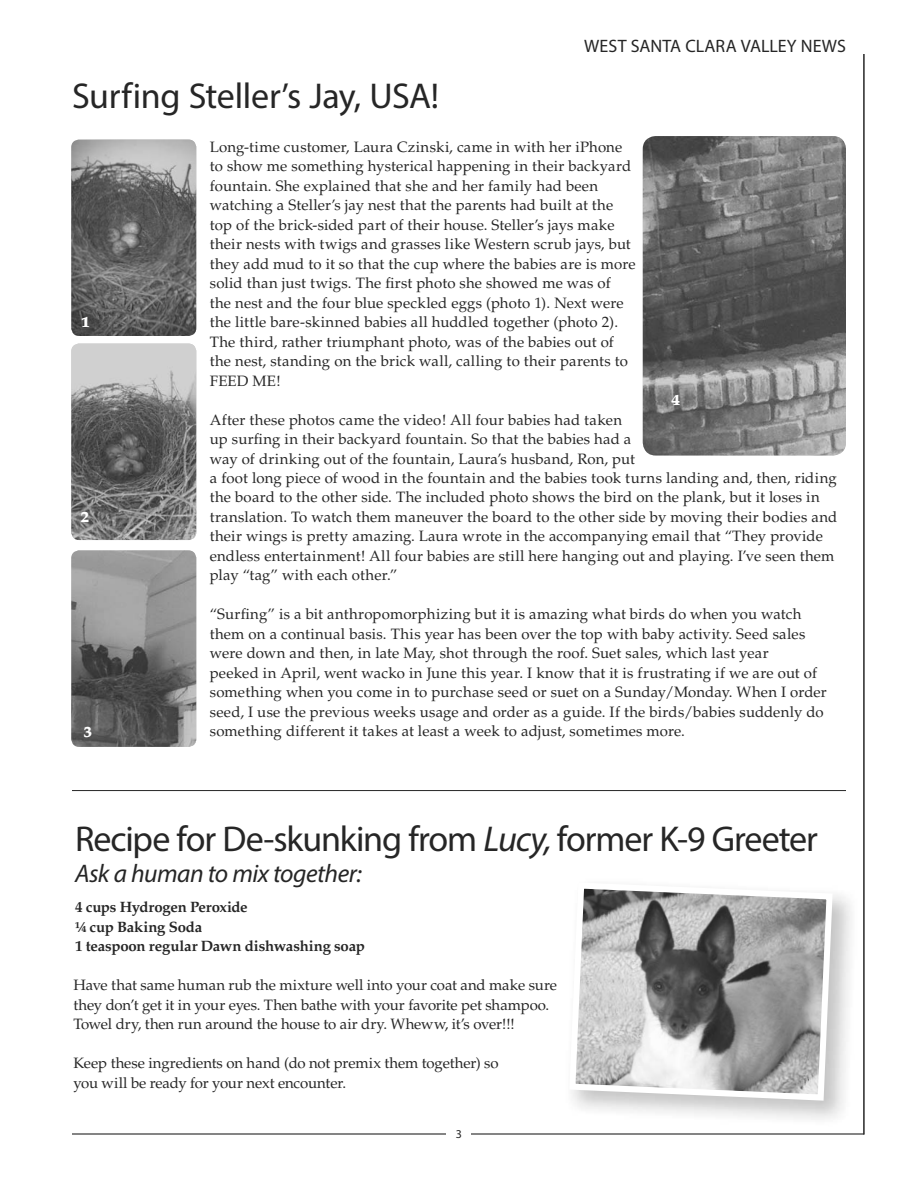
<style>
.page{position:relative;width:918px;height:1188px;background:#fff}
.page>*{position:absolute;margin:0;border:0;box-sizing:border-box;transform-origin:0 0}
.t1{font:36px "Myriad Pro";letter-spacing:-.025em;color:#262626}
.t2{font:italic 25.5px "Myriad Pro";letter-spacing:-.02em;color:#262626}
.t3{font:18px "Myriad Pro";letter-spacing:-.005em;color:#262626}
.t4{font:15px/19.5px "Palatino";letter-spacing:.01em;color:#262626}
.t5{font:15px/19.5px "Palatino";letter-spacing:-.01em;color:#262626}
.t6{font:700 15px/19.5px "Palatino";letter-spacing:-.015em;color:#262626}
.t7{font:900 15px "Palatino";color:#fff}
.t8{font:12px "Myriad Pro";color:#262626}
.s1{font-style:italic}
</style>
<div class="page">
<hr style="left:72px;top:1133px;width:792px;height:2px;background:#262626">
<div style="left:447px;top:1123px;width:24px;height:19px;background:#fff"></div>
<hr style="left:863px;top:54px;width:2px;height:1081px;background:#262626">
<img style="left:643px;top:136px;width:203px;height:319px;border-radius:13px">
<img style="left:71px;top:550px;width:125px;height:197px;border-radius:8px">
<img style="left:71px;top:344px;width:125px;height:196px;border-radius:8px">
<img style="left:71px;top:140px;width:125px;height:196px;border-radius:8px">
<svg style="left:568px;top:881px;width:268px;height:223px"></svg>
<hr style="left:72px;top:790px;width:774px;height:1px;background:#262626">
<p class="t3" style="left:584px;top:39px;width:263px">WEST SANTA CLARA VALLEY NEWS</p>
<h1 class="t1" style="left:72px;top:82px;width:369px">Surfing Steller’s Jay, USA!</h1>
<p class="t4" style="left:210px;top:138px;width:427px">Long-time customer, Laura Czinski, came in with her iPhone to show me something hysterical happening in their backyard fountain. She explained that she and her family had been watching a Steller’s jay nest that the parents had built at the top of the brick-sided part of their house. Steller’s jays make their nests with twigs and grasses like Western scrub jays, but they add mud to it so that the cup where the babies are is more solid than just twigs. The first photo she showed me was of the nest and the four blue speckled eggs (photo 1). Next were the little bare-skinned babies all huddled together (photo 2).<br>The third, rather triumphant photo, was of the babies out of the nest, standing on the brick wall, calling to their parents to FEED ME!</p>
<p class="t4" style="left:210px;top:411px;width:629px">After these photos came the video! All four babies had taken<br>up surfing in their backyard fountain. So that the babies had a<br>way of drinking out of the fountain, Laura’s husband, Ron, put<br>a foot long piece of wood in the fountain and the babies took turns landing and, then, riding the board to the other side. The included photo shows the bird on the plank, but it loses in translation. To watch them maneuver the board to the other side by moving their bodies and their wings is pretty amazing. Laura wrote in the accompanying email that “They provide endless entertainment! All four babies are still here hanging out and playing. I’ve seen them play “tag” with each other.”</p>
<p class="t4" style="left:210px;top:606px;width:619px">“Surfing” is a bit anthropomorphizing but it is amazing what birds do when you watch them on a continual basis. This year has been over the top with baby activity. Seed sales were down and then, in late May, shot through the roof. Suet sales, which last year<br>peeked in April, went wacko in June this year. I know that it is frustrating if we are out of something when you come in to purchase seed or suet on a Sunday/Monday. When I order seed, I use the previous weeks usage and order as a guide. If the birds/babies suddenly do something different it takes at least a week to adjust, sometimes more.</p>
<p class="t7" style="left:81px;top:316px;width:10px">1</p>
<p class="t7" style="left:671px;top:394px;width:10px">4</p>
<p class="t7" style="left:81px;top:511px;width:10px">2</p>
<p class="t7" style="left:84px;top:725px;width:10px">3</p>
<h1 class="t1" style="left:75px;top:825px;width:745px">Recipe for De-skunking from <span class="s1">Lucy,</span> former K-9 Greeter</h1>
<h2 class="t2" style="left:75px;top:858px;width:288px">Ask a human to mix together:</h2>
<p class="t6" style="left:75px;top:899px;width:291px">4 cups Hydrogen Peroxide<br>¼ cup Baking Soda<br>1 teaspoon regular Dawn dishwashing soap</p>
<p class="t5" style="left:73px;top:977px;width:485px">Have that same human rub the mixture well into your coat and make sure they don’t get it in your eyes. Then bathe with your favorite pet shampoo.<br>Towel dry, then run around the house to air dry. Wheww, it’s over!!!</p>
<p class="t5" style="left:73px;top:1055px;width:427px">Keep these ingredients on hand (do not premix them together) so you will be ready for your next encounter.</p>
<p class="t8" style="left:456px;top:1129px;width:8px">3</p>
</div>
